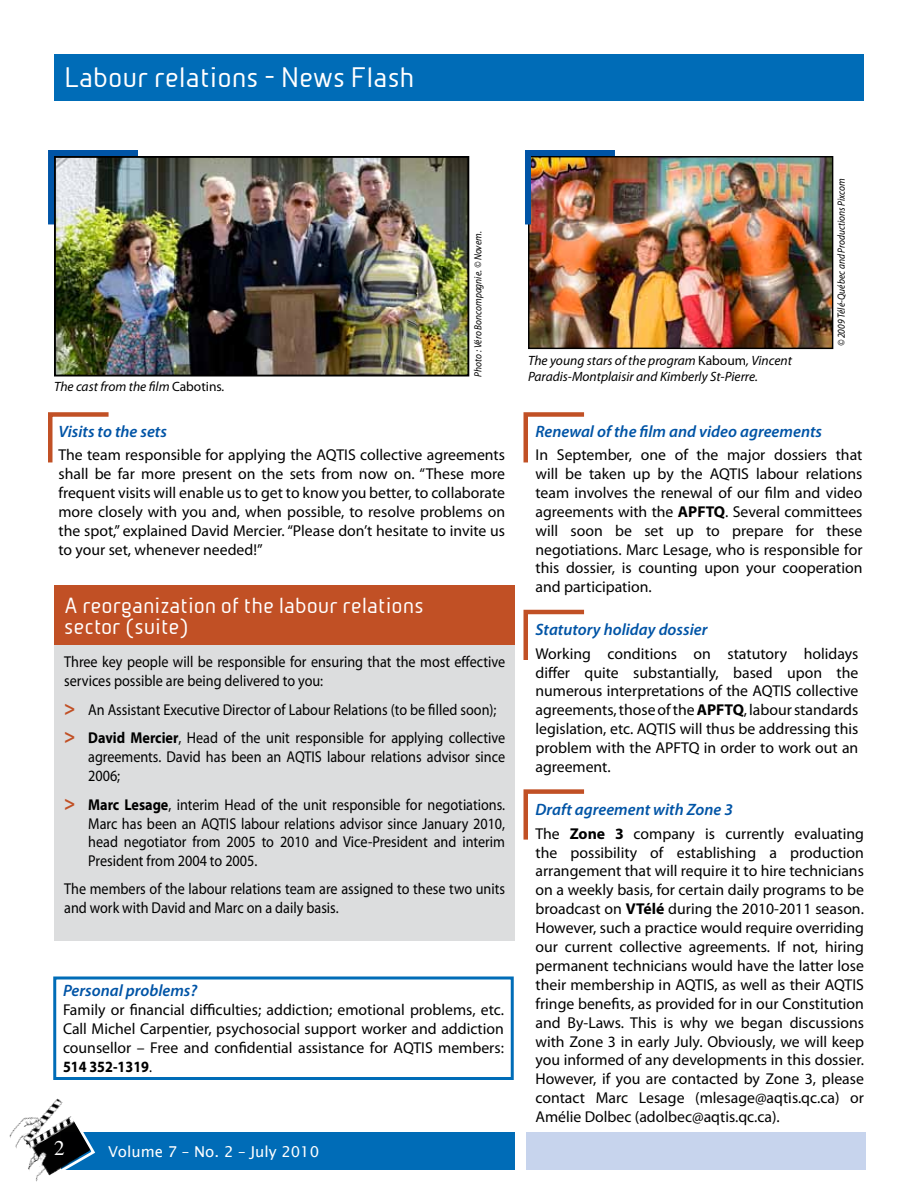
<style>
.page{position:relative;width:918px;height:1188px;background:#fff}
.page>*{position:absolute;margin:0;border:0;box-sizing:border-box;transform-origin:0 0}
.t1{font:27px "Beta Sans Norm";color:#fff}
.t2{font:21px/21px "Beta Sans Norm";color:#fff}
.t3{font:21px "Times";color:#fff}
.t4{font:italic 600 16.5px "Myriad Pro";color:#0054a6}
.t5{font:15.75px/18.9px "Myriad Pro";color:#000;text-align:justify}
.t6{font:15.75px/18.9px "Myriad Pro";color:#000;scale:.9 1}
.t7{font:15px "Lucida Sans Unicode";color:#fff}
.t8{font:italic 13.5px/16.2px "Myriad Pro";color:#000}
.t9{font:italic 10.5px "Myriad Pro";color:#000;scale:.9 1}
.s1{font-style:normal}
.s2{font-weight:700;font-size:21px;color:#c15025}
.s3{font-weight:700}
</style>
<div class="page">
<div style="left:62px;top:1133px;width:453px;height:37px;background:#006cb7"></div>
<div style="left:54px;top:585px;width:460px;height:59px;background:#c15025"></div>
<div style="left:54px;top:645px;width:460px;height:295px;background:#dcddde"></div>
<div style="left:54px;top:54px;width:810px;height:46px;background:#006cb7"></div>
<svg style="left:9px;top:1098px;width:88px;height:84px"></svg>
<div style="left:527px;top:1133px;width:339px;height:37px;background:#c7d4ed"></div>
<svg style="left:48px;top:412px;width:61px;height:51px"></svg>
<svg style="left:523px;top:609px;width:62px;height:51px"></svg>
<svg style="left:523px;top:412px;width:62px;height:51px"></svg>
<svg style="left:523px;top:789px;width:62px;height:51px"></svg>
<img style="left:57px;top:159px;width:409px;height:214px">
<div style="left:54px;top:156px;width:415px;height:220px;border:2px solid #000"></div>
<img style="left:48px;top:150px;width:96px;height:80px">
<img style="left:530px;top:158px;width:301px;height:189px">
<div style="left:528px;top:156px;width:305px;height:193px;border:1px solid #000"></div>
<img style="left:525px;top:150px;width:96px;height:80px">
<div style="left:53px;top:976px;width:461px;height:104px;border:3px solid #006cb7"></div>
<h1 class="t1" style="left:64px;top:61px;width:352px">Labour relations - News Flash</h1>
<p class="t8" style="left:54px;top:378px;width:172px">The cast from the film <span class="s1">Cabotins</span>.</p>
<p class="t9" style="left:471px;top:376px;width:163px;rotate:-90deg">Photo : Véro Boncompagnie. © Novem.</p>
<p class="t4" style="left:58px;top:421px;width:110px">Visits to the sets</p>
<p class="t5" style="left:58px;top:445px;width:448px">The team responsible for applying the AQTIS collective agreements shall be far more present on the sets from now on. “These more frequent visits will enable us to get to know you better, to collaborate more closely with you and, when possible, to resolve problems on the spot,” explained David Mercier. “Please don’t hesitate to invite us to your set, whenever needed!”</p>
<h2 class="t2" style="left:64px;top:595px;width:361px">A reorganization of the labour relations sector (suite)</h2>
<p class="t6" style="left:64px;top:652px;width:491px">Three key people will be responsible for ensuring that the most effective services possible are being delivered to you:</p>
<p class="t6" style="left:64px;top:695px;width:491px;line-height:28.5px"><span class="s2">&gt;</span> An Assistant Executive Director of Labour Relations (to be filled soon); <span class="s2">&gt;</span> <span class="s3">David Mercier</span>, Head of the unit responsible for applying collective</p>
<p class="t6" style="left:88px;top:747px;width:465px">agreements. David has been an AQTIS labour relations advisor since<br>2006;</p>
<p class="t6" style="left:88px;top:795px;width:465px;text-align:justify;text-indent:-24px"><span class="s2">&gt;</span> <span class="s3">Marc Lesage</span>, interim Head of the unit responsible for negotiations.<br>Marc has been an AQTIS labour relations advisor since January 2010, head negotiator from 2005 to 2010 and Vice-President and interim President from 2004 to 2005.</p>
<p class="t6" style="left:64px;top:879px;width:491px">The members of the labour relations team are assigned to these two units and work with David and Marc on a daily basis.</p>
<p class="t4" style="left:63px;top:980px;width:136px">Personal problems?</p>
<p class="t5" style="left:63px;top:1000px;width:442px">Family or financial difficulties; addiction; emotional problems, etc.<br>Call Michel Carpentier, psychosocial support worker and addiction counsellor – Free and confidential assistance for AQTIS members:<br><span class="s3">514 352-1319</span>.</p>
<h2 class="t3" style="left:54px;top:1136px;width:12px">2</h2>
<p class="t7" style="left:108px;top:1140px;width:213px">Volume 7 – No. 2 – July 2010</p>
<p class="t8" style="left:528px;top:352px;width:266px">The young stars of the program <span class="s1">Kaboum</span>, Vincent<br>Paradis-Montplaisir and Kimberly St-Pierre.</p>
<p class="t9" style="left:835px;top:346px;width:188px;rotate:-90deg">© 2009 Télé-Québec and Productions Pixcom</p>
<p class="t4" style="left:536px;top:421px;width:288px">Renewal of the film and video agreements</p>
<p class="t5" style="left:536px;top:445px;width:329px">In September, one of the major dossiers that will be taken up by the AQTIS labour relations team involves the renewal of our film and video agreements with the <span class="s3">APFTQ</span>. Several committees will soon be set up to prepare for these negotiations. Marc Lesage, who is responsible for this dossier, is counting upon your cooperation and participation.</p>
<p class="t4" style="left:536px;top:619px;width:173px">Statutory holiday dossier</p>
<p class="t5" style="left:536px;top:644px;width:324px">Working conditions on statutory holidays differ quite substantially, based upon the numerous interpretations of the AQTIS collective agreements, those of the <span class="s3">APFTQ</span>, labour standards legislation, etc. AQTIS will thus be addressing this problem with the APFTQ in order to work out an agreement.</p>
<p class="t4" style="left:536px;top:799px;width:199px">Draft agreement with Zone 3</p>
<p class="t5" style="left:536px;top:824px;width:330px">The <span class="s3">Zone 3</span> company is currently evaluating the possibility of establishing a production arrangement that will require it to hire technicians on a weekly basis, for certain daily programs to be broadcast on <span class="s3">VTélé</span> during the 2010-2011 season.<br>However, such a practice would require overriding our current collective agreements. If not, hiring permanent technicians would have the latter lose their membership in AQTIS, as well as their AQTIS fringe benefits, as provided for in our Constitution and By-Laws. This is why we began discussions with Zone 3 in early July. Obviously, we will keep you informed of any developments in this dossier.<br>However, if you are contacted by Zone 3, please contact Marc Lesage (mlesage@aqtis.qc.ca) or Amélie Dolbec (adolbec@aqtis.qc.ca).</p>
</div>
